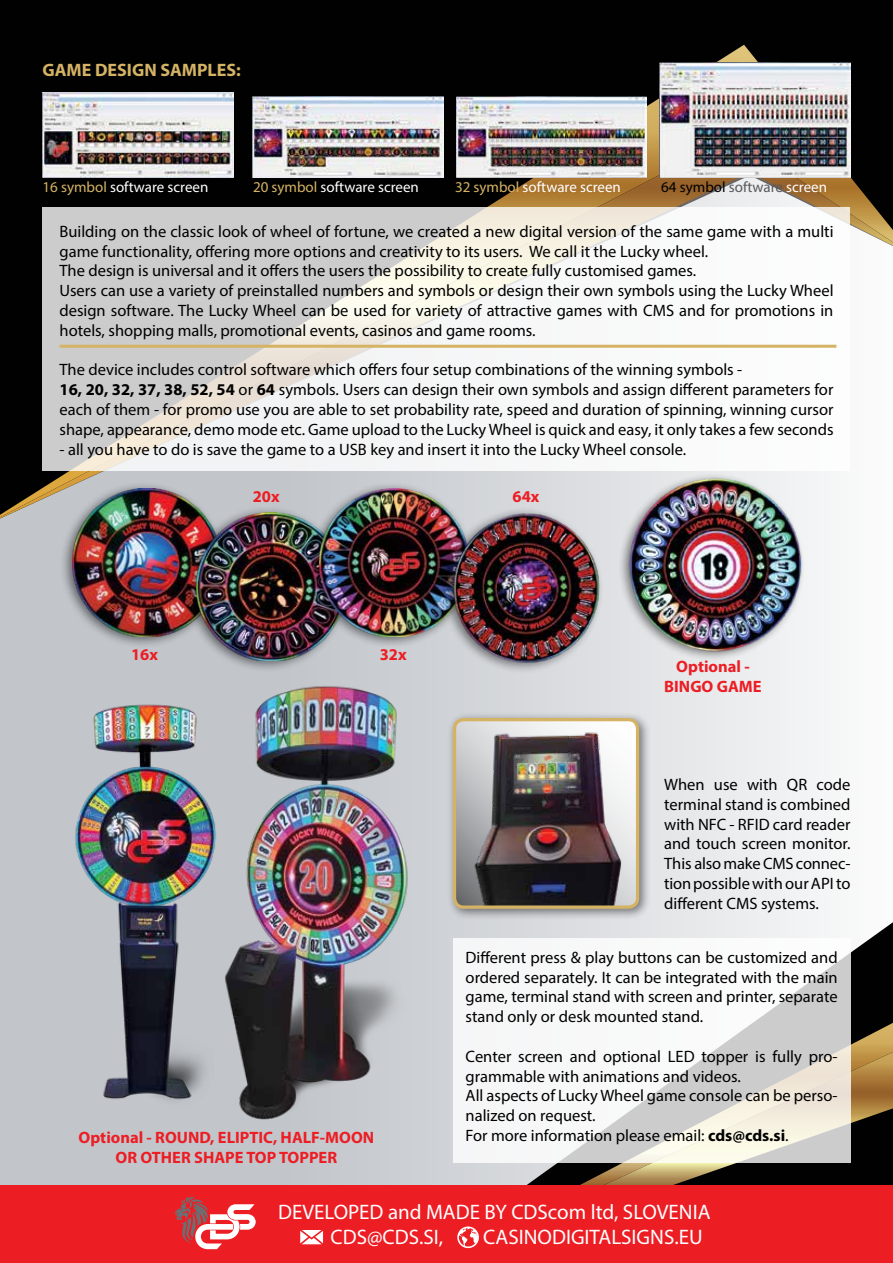
<style>
.page{position:relative;width:893px;height:1263px;background:#fff}
.page>*{position:absolute;margin:0;border:0;box-sizing:border-box;transform-origin:0 0}
.t1{font:21px/25.2px "Myriad Pro";color:#fff}
.t2{font:700 18px "Myriad Pro";color:#d5b365}
.t3{font:16.5px/19.8px "Myriad Pro";color:#000}
.t4{font:700 16.5px/19.8px "Myriad Pro";color:#ed1d24;text-align:center}
.t5{font:15px "Myriad Pro";color:#fff}
.t6{font:15px "Myriad Pro";color:#000}
.s1{color:#d5b365}
.s2{color:#58595b}
.s3{color:#fff}
.s4{font-weight:700}
</style>
<div class="page">
<div style="left:0;top:0;width:893px;height:1263px;background:linear-gradient(to right,#b6bbc2,#f1f2f2)"></div>
<svg style="left:426px;top:907px;width:467px;height:105px"></svg>
<div style="left:0;top:0;width:893px;height:45px;background:#010101"></div>
<svg style="left:388px;top:1042px;width:505px;height:143px"></svg>
<div style="left:0;top:45px;width:893px;height:91px;background:#010101"></div>
<svg style="left:0;top:136px;width:893px;height:392px"></svg>
<div style="left:0;top:1185px;width:893px;height:78px;background:#ed1d24"></div>
<svg style="left:175px;top:1197px;width:81px;height:52px"></svg>
<svg style="left:300px;top:1230px;width:23px;height:14px"></svg>
<svg style="left:457px;top:1226px;width:22px;height:22px"></svg>
<img style="left:43px;top:92px;width:190px;height:86px">
<img style="left:252px;top:97px;width:191px;height:81px">
<img style="left:456px;top:96px;width:191px;height:82px">
<img style="left:660px;top:63px;width:190px;height:115px">
<div style="left:447px;top:712px;width:204px;height:209px;background:#000;opacity:.5"></div>
<svg style="left:454px;top:720px;width:184px;height:187px"></svg>
<img style="left:464px;top:725px;width:169px;height:180px">
<div style="left:453px;top:718px;width:186px;height:191px;border:3px solid #d5b365;border-radius:9px"></div>
<img style="left:619px;top:471px;width:193px;height:190px">
<div style="left:59px;top:481px;width:168px;height:167px;background:#000;opacity:.5"></div>
<img style="left:72px;top:488px;width:149px;height:148px">
<div style="left:183px;top:506px;width:168px;height:167px;background:#000;opacity:.5"></div>
<img style="left:196px;top:513px;width:148px;height:148px">
<div style="left:307px;top:481px;width:168px;height:167px;background:#000;opacity:.5"></div>
<img style="left:320px;top:488px;width:148px;height:148px">
<div style="left:440px;top:507px;width:164px;height:167px;background:#000;opacity:.5"></div>
<img style="left:447px;top:510px;width:155px;height:155px">
<svg style="left:43px;top:207px;width:807px;height:264px;fill:#f5f5f5"></svg>
<svg style="left:453px;top:938px;width:397px;height:224px"></svg>
<hr style="left:60px;top:345px;width:776px;height:3px;background:#d5b365">
<img style="left:197px;top:679px;width:229px;height:453px">
<img style="left:67px;top:699px;width:159px;height:207px">
<img style="left:96px;top:895px;width:118px;height:213px">
<p class="t2" style="left:43px;top:58px;width:200px">GAME DESIGN SAMPLES:</p>
<p class="t5" style="left:43px;top:178px;width:167px"><span class="s1">16 symbol</span> software screen</p>
<p class="t5" style="left:253px;top:178px;width:167px"><span class="s1">20 symbol</span> software screen</p>
<p class="t5" style="left:455px;top:178px;width:167px"><span class="s1">32 symbol</span> software screen</p>
<p class="t6" style="left:661px;top:178px;width:167px">64 symbol <span class="s2">software</span> <span class="s3">screen</span></p>
<p class="t3" style="left:60px;top:221px;width:775px">Building on the classic look of wheel of fortune, we created a new digital version of the same game with a multi game functionality, offering more options and creativity to its users. We call it the Lucky wheel.<br>The design is universal and it offers the users the possibility to create fully customised games.<br>Users can use a variety of preinstalled numbers and symbols or design their own symbols using the Lucky Wheel design software. The Lucky Wheel can be used for variety of attractive games with CMS and for promotions in hotels, shopping malls, promotional events, casinos and game rooms.</p>
<p class="t3" style="left:60px;top:360px;width:775px">The device includes control software which offers four setup combinations of the winning symbols -<br><span class="s4">16, 20, 32, 37, 38, 52, 54</span> or <span class="s4">64</span> symbols. Users can design their own symbols and assign different parameters for each of them - for promo use you are able to set probability rate, speed and duration of spinning, winning cursor shape, appearance, demo mode etc. Game upload to the Lucky Wheel is quick and easy, it only takes a few seconds</p>
<p class="t3" style="left:60px;top:439px;width:628px">- all you have to do is save the game to a USB key and insert it into the Lucky Wheel console.</p>
<p class="t4" style="left:253px;top:486px;width:28px">20x</p>
<p class="t4" style="left:513px;top:486px;width:28px">64x</p>
<p class="t4" style="left:131px;top:644px;width:28px">16x</p>
<p class="t4" style="left:380px;top:644px;width:28px">32x</p>
<p class="t4" style="left:664px;top:656px;width:99px">Optional -<br>BINGO GAME</p>
<p class="t3" style="left:664px;top:774px;width:188px;text-align:justify">When use with QR code terminal stand is combined with NFC - RFID card reader and touch screen monitor.<br>This also make CMS connec&shy;tion possible with our API to different CMS systems.</p>
<p class="t4" style="left:79px;top:1127px;width:297px">Optional - ROUND, ELIPTIC, HALF-MOON<br>OR OTHER SHAPE TOP TOPPER</p>
<p class="t3" style="left:466px;top:947px;width:374px;text-align:justify">Different press &amp; play buttons can be customized and ordered separately. It can be integrated with the main game, terminal stand with screen and printer, separate stand only or desk mounted stand.</p>
<p class="t3" style="left:466px;top:1046px;width:374px">Center screen and optional LED topper is fully pro&shy;grammable with animations and videos.<br>All aspects of Lucky Wheel game console can be perso&shy;nalized on request.<br>For more information please email: <span class="s4">cds@cds.si</span>.</p>
<p class="t1" style="left:331px;top:1199px;width:382px;text-indent:-53px">DEVELOPED and MADE BY CDScom ltd, SLOVENIA<br>CDS@CDS.SI,</p>
<p class="t1" style="left:483px;top:1224px;width:221px">CASINODIGITALSIGNS.EU</p>
</div>
